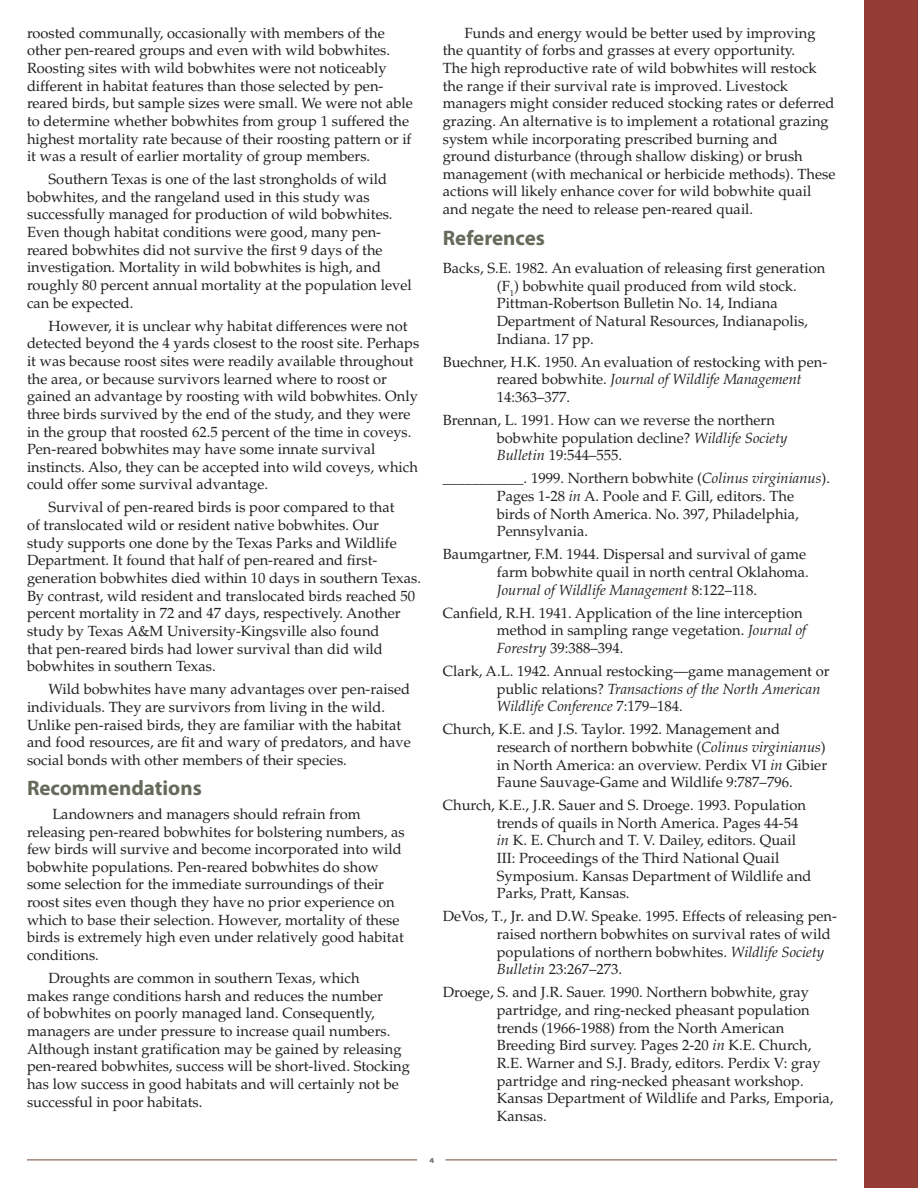
<style>
.page{position:relative;width:918px;height:1188px;background:#fff}
.page>*{position:absolute;margin:0;border:0;box-sizing:border-box;transform-origin:0 0}
.t1{font:700 21px "Myriad Pro";color:#646b5b}
.t2{font:14.7px/17.7px "Palatino LT Std";color:#231f20}
.t3{font:700 12px "Myriad Pro";color:#646b5b}
.s1{font-style:italic}
</style>
<div class="page">
<hr style="left:27px;top:1160px;width:390px;height:1px;background:#73463b">
<hr style="left:446px;top:1160px;width:391px;height:1px;background:#73463b">
<div style="left:864px;top:0;width:54px;height:1188px;background:#943b35"></div>
<p class="t2" style="left:27px;top:24px;width:387px">roosted communally, occasionally with members of the other pen-reared groups and even with wild bobwhites.<br>Roosting sites with wild bobwhites were not noticeably different in habitat features than those selected by pen&shy;reared birds, but sample sizes were small. We were not able to determine whether bobwhites from group 1 suffered the highest mortality rate because of their roosting pattern or if it was a result of earlier mortality of group members.</p>
<p class="t2" style="left:27px;top:171px;width:386px;text-indent:22px">Southern Texas is one of the last strongholds of wild bobwhites, and the rangeland used in this study was successfully managed for production of wild bobwhites.<br>Even though habitat conditions were good, many pen&shy;reared bobwhites did not survive the first 9 days of the investigation. Mortality in wild bobwhites is high, and roughly 80 percent annual mortality at the population level can be expected.</p>
<p class="t2" style="left:27px;top:317px;width:394px;text-indent:22px">However, it is unclear why habitat differences were not detected beyond the 4 yards closest to the roost site. Perhaps it was because roost sites were readily available throughout the area, or because survivors learned where to roost or gained an advantage by roosting with wild bobwhites. Only three birds survived by the end of the study, and they were in the group that roosted 62.5 percent of the time in coveys.<br>Pen-reared bobwhites may have some innate survival instincts. Also, they can be accepted into wild coveys, which could offer some survival advantage.</p>
<p class="t2" style="left:27px;top:499px;width:396px;text-indent:22px">Survival of pen-reared birds is poor compared to that<br>of translocated wild or resident native bobwhites. Our<br>study supports one done by the Texas Parks and Wildlife Department. It found that half of pen-reared and first&shy;generation bobwhites died within 10 days in southern Texas.<br>By contrast, wild resident and translocated birds reached 50 percent mortality in 72 and 47 days, respectively. Another study by Texas A&amp;M University‑Kingsville also found<br>that pen-reared birds had lower survival than did wild bobwhites in southern Texas.</p>
<p class="t2" style="left:27px;top:681px;width:385px;text-indent:22px">Wild bobwhites have many advantages over pen-raised individuals. They are survivors from living in the wild.<br>Unlike pen-raised birds, they are familiar with the habitat and food resources, are fit and wary of predators, and have social bonds with other members of their species.</p>
<h1 class="t1" style="left:27px;top:775px;width:176px">Recommendations</h1>
<p class="t2" style="left:27px;top:805px;width:379px;text-indent:25px">Landowners and managers should refrain from releasing pen-reared bobwhites for bolstering numbers, as few birds will survive and become incorporated into wild bobwhite populations. Pen-reared bobwhites do show some selection for the immediate surroundings of their roost sites even though they have no prior experience on which to base their selection. However, mortality of these birds is extremely high even under relatively good habitat conditions.</p>
<p class="t2" style="left:27px;top:969px;width:385px;text-indent:22px">Droughts are common in southern Texas, which<br>makes range conditions harsh and reduces the number<br>of bobwhites on poorly managed land. Consequently, managers are under pressure to increase quail numbers.<br>Although instant gratification may be gained by releasing pen-reared bobwhites, success will be short-lived. Stocking has low success in good habitats and will certainly not be successful in poor habitats.</p>
<p class="t2" style="left:443px;top:24px;width:394px;text-indent:22px">Funds and energy would be better used by improving the quantity of forbs and grasses at every opportunity.<br>The high reproductive rate of wild bobwhites will restock the range if their survival rate is improved. Livestock managers might consider reduced stocking rates or deferred grazing. An alternative is to implement a rotational grazing system while incorporating prescribed burning and<br>ground disturbance (through shallow disking) or brush management (with mechanical or herbicide methods). These actions will likely enhance cover for wild bobwhite quail and negate the need to release pen-reared quail.</p>
<h1 class="t1" style="left:443px;top:224px;width:104px">References</h1>
<p class="t2" style="left:497px;top:260px;width:330px;text-indent:-54px">Backs, S.E. 1982. An evaluation of releasing first generation (F<sub>1</sub>) bobwhite quail produced from wild stock.<br>Pittman-Robertson Bulletin No. 14, Indiana Department of Natural Resources, Indianapolis, Indiana. 17 pp.</p>
<p class="t2" style="left:497px;top:353px;width:332px;text-indent:-54px">Buechner, H.K. 1950. An evaluation of restocking with pen&shy;reared bobwhite. <span class="s1">Journal of Wildlife Management<br></span>14:363–377.</p>
<p class="t2" style="left:497px;top:411px;width:292px;text-indent:-54px">Brennan, L. 1991. How can we reverse the northern bobwhite population decline? <span class="s1">Wildlife Society<br>Bulletin</span> 19:544–555.</p>
<p class="t2" style="left:497px;top:470px;width:335px;text-indent:-54px">___________. 1999. Northern bobwhite (<span class="s1">Colinus virginianus</span>).<br>Pages 1‑28 <span class="s1">in</span> A. Poole and F. Gill, editors. The birds of North America. No. 397, Philadelphia, Pennsylvania.</p>
<p class="t2" style="left:497px;top:546px;width:314px;text-indent:-54px">Baumgartner, F.M. 1944. Dispersal and survival of game farm bobwhite quail in north central Oklahoma.<br><span class="s1">Journal of Wildlife Management</span> 8:122–118.</p>
<p class="t2" style="left:497px;top:604px;width:311px;text-indent:-54px">Canfield, R.H. 1941. Application of the line interception method in sampling range vegetation. <span class="s1">Journal of<br>Forestry</span> 39:388–394.</p>
<p class="t2" style="left:497px;top:662px;width:334px;text-indent:-54px">Clark, A.L. 1942. Annual restocking—game management or public relations? <span class="s1">Transactions of the North American<br>Wildlife Conference</span> 7:179–184.</p>
<p class="t2" style="left:497px;top:721px;width:332px;text-indent:-54px">Church, K.E. and J.S. Taylor. 1992. Management and research of northern bobwhite (<span class="s1">Colinus virginianus</span>) in North America: an overview. Perdix VI <span class="s1">in</span> Gibier Faune Sauvage-Game and Wildlife 9:787–796.</p>
<p class="t2" style="left:497px;top:797px;width:316px;text-indent:-54px">Church, K.E., J.R. Sauer and S. Droege. 1993. Population trends of quails in North America. Pages 44‑54 <span class="s1">in</span> K. E. Church and T. V. Dailey, editors. Quail III: Proceedings of the Third National Quail Symposium. Kansas Department of Wildlife and Parks, Pratt, Kansas.</p>
<p class="t2" style="left:497px;top:908px;width:342px;text-indent:-54px">DeVos, T., Jr. and D.W. Speake. 1995. Effects of releasing pen&shy;raised northern bobwhites on survival rates of wild populations of northern bobwhites. <span class="s1">Wildlife Society Bulletin</span> 23:267–273.</p>
<p class="t2" style="left:497px;top:984px;width:338px;text-indent:-54px">Droege, S. and J.R. Sauer. 1990. Northern bobwhite, gray partridge, and ring-necked pheasant population trends (1966‑1988) from the North American Breeding Bird survey. Pages 2‑20 <span class="s1">in</span> K.E. Church, R.E. Warner and S.J. Brady, editors. Perdix V: gray partridge and ring-necked pheasant workshop.<br>Kansas Department of Wildlife and Parks, Emporia, Kansas.</p>
<p class="t3" style="left:430px;top:1154px;width:6px">4</p>
</div>
